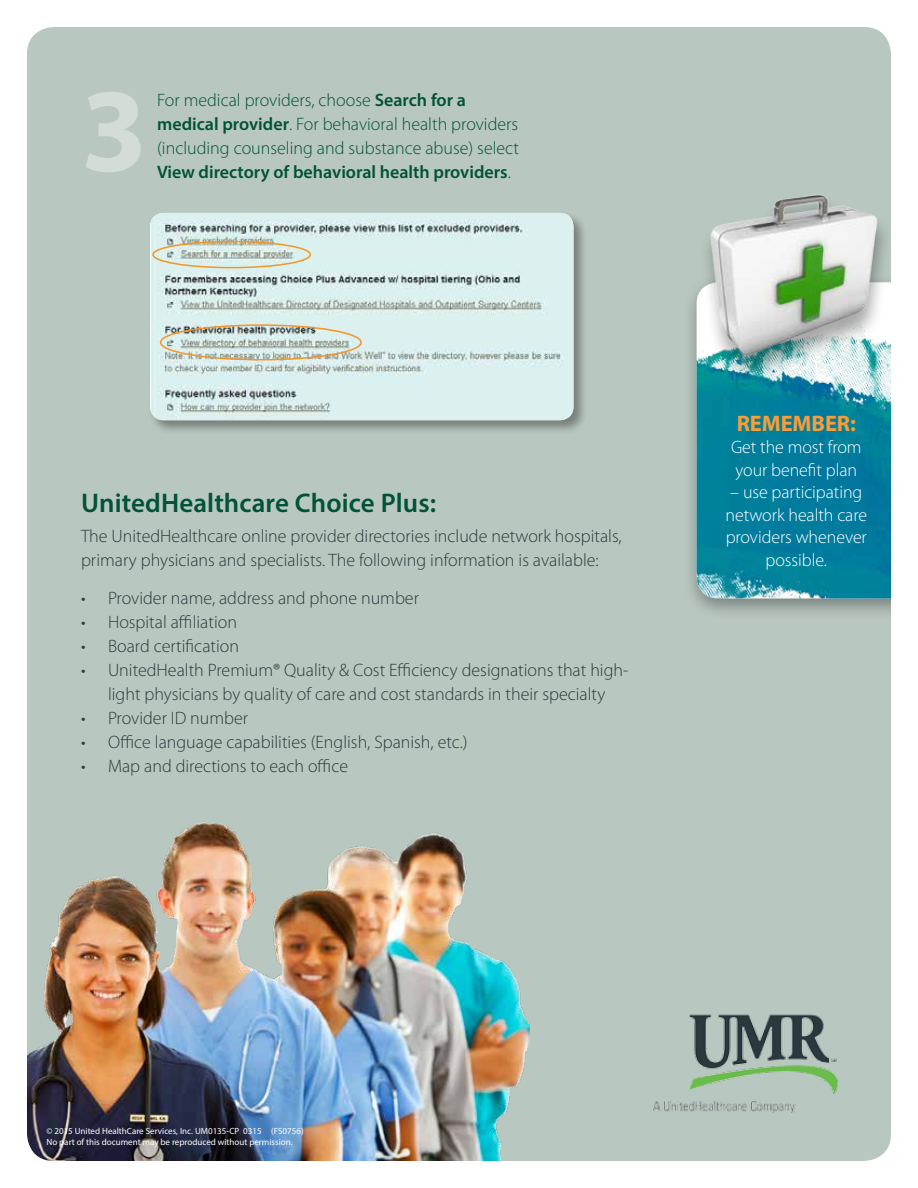
<style>
.page{position:relative;width:918px;height:1188px;background:#fff}
.page>*{position:absolute;margin:0;border:0;box-sizing:border-box;transform-origin:0 0}
.t1{font:700 120px "Myriad Pro";color:#d4dcd7}
.t2{font:600 27px "Myriad Pro";letter-spacing:.005em;color:#005238}
.t3{font:700 22.5px "Myriad Pro";letter-spacing:-.005em;color:#f99d39}
.t4{font:300 18px/24px "Myriad Pro";color:#2c393e}
.t5{font:300 18px/24px "Myriad Pro";color:#005238}
.t6{font:300 18px/22.5px "Myriad Pro";letter-spacing:-.005em;color:#fff}
.t7{font:9px/10.8px "Myriad Pro";color:#fff}
.s1{font-weight:600}
</style>
<div class="page">
<img style="left:27px;top:27px;width:864px;height:1134px">
<h1 class="t1" style="left:81px;top:52px;width:68px">3</h1>
<p class="t5" style="left:157px;top:88px;width:363px">For medical providers, choose <span class="s1">Search for a medical provider</span>. For behavioral health providers (including counseling and substance abuse) select <span class="s1">View directory of behavioral health providers</span>.</p>
<h2 class="t2" style="left:81px;top:485px;width:357px">UnitedHealthcare Choice Plus:</h2>
<p class="t4" style="left:81px;top:524px;width:542px">The UnitedHealthcare online provider directories include network hospitals, primary physicians and specialists. The following information is available:</p>
<p class="t4" style="left:81px;top:586px;width:340px">• Provider name, address and phone number</p>
<p class="t4" style="left:81px;top:610px;width:158px">• Hospital affiliation</p>
<p class="t4" style="left:81px;top:634px;width:160px">• Board certification</p>
<p class="t4" style="left:81px;top:658px;width:549px;text-align:center">• UnitedHealth Premium® Quality &amp; Cost Efficiency designations that high&shy;light physicians by quality of care and cost standards in their specialty</p>
<p class="t4" style="left:81px;top:706px;width:169px">• Provider ID number</p>
<p class="t4" style="left:81px;top:730px;width:388px">• Office language capabilities (English, Spanish, etc.)</p>
<p class="t4" style="left:81px;top:754px;width:269px">• Map and directions to each office</p>
<p class="t3" style="left:737px;top:408px;width:121px">REMEMBER:</p>
<p class="t6" style="left:731px;top:436px;width:132px">Get the most from your benefit plan</p>
<p class="t6" style="left:726px;top:481px;width:143px;text-align:center">– use participating network health care providers whenever possible.</p>
<p class="t7" style="left:46px;top:1126px;width:259px">© 2015 United HealthCare Services, Inc. UM0135-CP 0315 (FS0756)<br>No part of this document may be reproduced without permission.</p>
</div>
